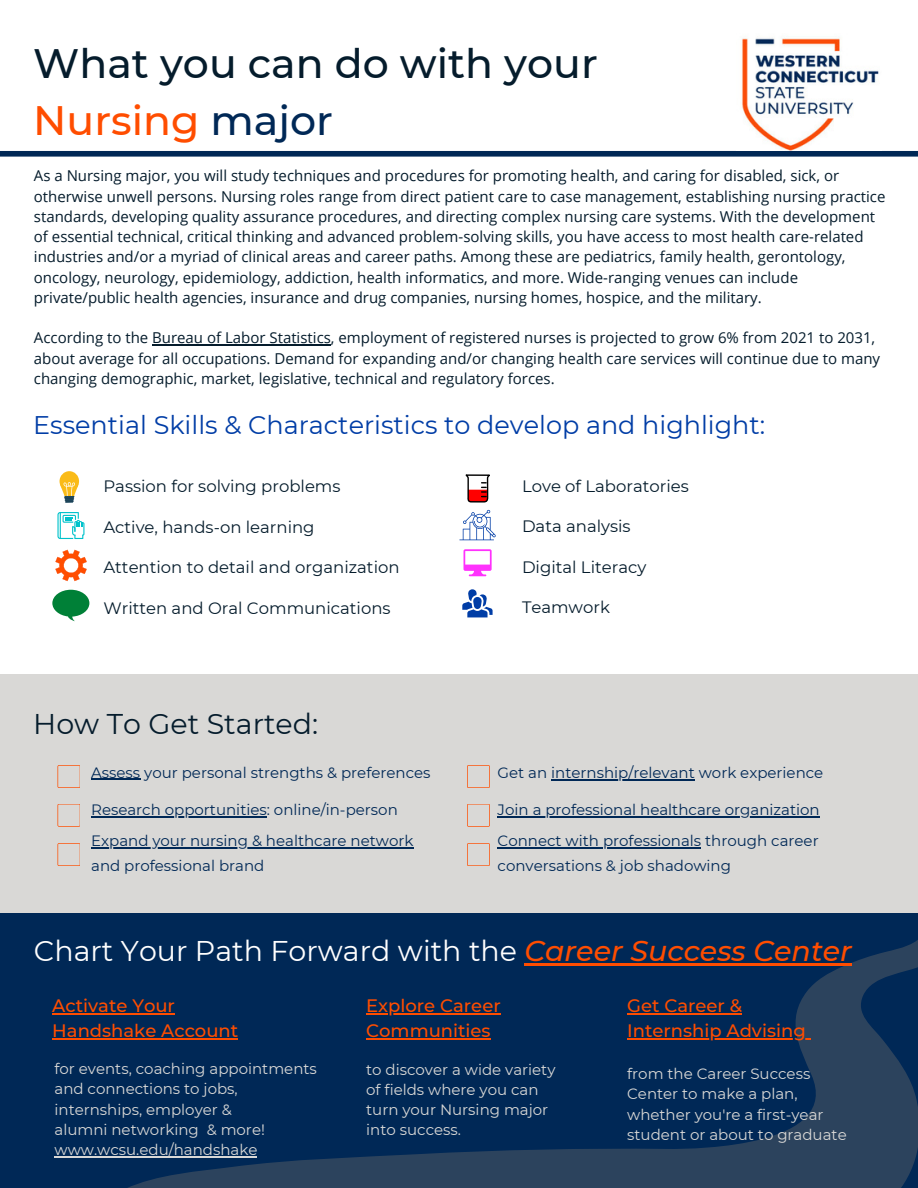
<style>
.page{position:relative;width:918px;height:1188px;background:#fff}
.page>*{position:absolute;margin:0;border:0;box-sizing:border-box;transform-origin:0 0}
.t1{font:500 41.1px/57px "Montserrat";color:#051c2c}
.t2{font:28.5px "Montserrat";color:#fff}
.t3{font:28.5px "Montserrat";color:#051c2c}
.t4{font:25.5px "Montserrat";color:#003da6}
.t5{font:500 18px "Montserrat";color:#ff4d00}
.t6{font:16.5px "Montserrat";color:#051c2c}
.t7{font:15px/20.2px "Open Sans";color:#051c2c}
.t8{font:15px/20.2px "Montserrat";color:#d9d8d6}
.t9{font:15px/24.8px "Montserrat";color:#002856}
.s1{color:#ff4d00}
.s2{color:#002856}
.s3{font-weight:500;font-style:italic;color:#ff4d00}
</style>
<div class="page">
<div style="left:0;top:674px;width:918px;height:277px;background:#d9d8d6"></div>
<div style="left:0;top:913px;width:918px;height:275px;background:#002856"></div>
<svg style="left:52px;top:590px;width:37px;height:31px"></svg>
<svg style="left:55px;top:550px;width:32px;height:31px"></svg>
<svg style="left:464px;top:549px;width:28px;height:27px"></svg>
<svg style="left:462px;top:589px;width:31px;height:28px"></svg>
<div style="left:0;top:151px;width:918px;height:6px;background:#002856"></div>
<svg style="left:117px;top:940px;width:801px;height:248px"></svg>
<svg style="left:57px;top:843px;width:23px;height:23px"></svg>
<svg style="left:57px;top:765px;width:23px;height:23px"></svg>
<svg style="left:57px;top:804px;width:23px;height:23px"></svg>
<svg style="left:467px;top:843px;width:23px;height:23px"></svg>
<svg style="left:467px;top:765px;width:23px;height:23px"></svg>
<svg style="left:467px;top:804px;width:23px;height:23px"></svg>
<svg style="left:465px;top:474px;width:25px;height:29px"></svg>
<svg style="left:57px;top:512px;width:27px;height:27px"></svg>
<svg style="left:459px;top:510px;width:37px;height:30px"></svg>
<hr style="left:152px;top:344px;width:179px;height:2px;background:#051c2c">
<hr style="left:91px;top:779px;width:49px;height:1px;background:#002856">
<hr style="left:91px;top:816px;width:176px;height:1px;background:#002856">
<hr style="left:91px;top:848px;width:322px;height:1px;background:#002856">
<hr style="left:551px;top:779px;width:144px;height:1px;background:#002856">
<hr style="left:498px;top:848px;width:203px;height:1px;background:#002856">
<hr style="left:498px;top:816px;width:322px;height:1px;background:#002856">
<div style="left:60px;top:471px;width:19px;height:20px;background:#fabb18;border-radius:50%"></div>
<svg style="left:59px;top:478px;width:21px;height:25px"></svg>
<hr style="left:525px;top:963px;width:327px;height:2px;background:#ff4d00">
<hr style="left:52px;top:1013px;width:123px;height:1px;background:#ff4d00">
<hr style="left:52px;top:1038px;width:186px;height:1px;background:#ff4d00">
<hr style="left:366px;top:1014px;width:135px;height:1px;background:#ff4d00">
<hr style="left:366px;top:1038px;width:125px;height:1px;background:#ff4d00">
<hr style="left:627px;top:1014px;width:115px;height:1px;background:#ff4d00">
<hr style="left:627px;top:1038px;width:179px;height:1px;background:#ff4d00">
<img style="left:742px;top:37px;width:137px;height:114px">
<hr style="left:55px;top:1156px;width:202px;height:1px;background:#d9d8d6">
<p class="t1" style="left:33px;top:34px;width:566px">What you can do with your<br><span class="s1">Nursing</span> <span class="s2">major</span></p>
<p class="t7" style="left:34px;top:165px;width:853px">As a Nursing major, you will study techniques and procedures for promoting health, and caring for disabled, sick, or otherwise unwell persons. Nursing roles range from direct patient care to case management, establishing nursing practice standards, developing quality assurance procedures, and directing complex nursing care systems. With the development of essential technical, critical thinking and advanced problem-solving skills, you have access to most health care-related industries and/or a myriad of clinical areas and career paths. Among these are pediatrics, family health, gerontology, oncology, neurology, epidemiology, addiction, health informatics, and more. Wide-ranging venues can include private/public health agencies, insurance and drug companies, nursing homes, hospice, and the military.</p>
<p class="t7" style="left:34px;top:327px;width:848px">According to the Bureau of Labor Statistics, employment of registered nurses is projected to grow 6% from 2021 to 2031, about average for all occupations. Demand for expanding and/or changing health care services will continue due to many changing demographic, market, legislative, technical and regulatory forces.</p>
<p class="t4" style="left:33px;top:410px;width:734px">Essential Skills &amp; Characteristics to develop and highlight:</p>
<p class="t6" style="left:103px;top:476px;width:239px">Passion for solving problems</p>
<p class="t6" style="left:103px;top:517px;width:213px">Active, hands-on learning</p>
<p class="t6" style="left:103px;top:557px;width:298px">Attention to detail and organization</p>
<p class="t6" style="left:103px;top:598px;width:289px">Written and Oral Communications</p>
<p class="t3" style="left:33px;top:707px;width:286px">How To Get Started:</p>
<p class="t9" style="left:91px;top:760px;width:341px">Assess your personal strengths &amp; preferences</p>
<p class="t9" style="left:91px;top:797px;width:308px">Research opportunities: online/in-person</p>
<p class="t9" style="left:91px;top:829px;width:324px">Expand your nursing &amp; healthcare network</p>
<p class="t9" style="left:91px;top:853px;width:175px">and professional brand</p>
<p class="t6" style="left:522px;top:476px;width:168px">Love of Laboratories</p>
<p class="t6" style="left:522px;top:516px;width:110px">Data analysis</p>
<p class="t6" style="left:522px;top:557px;width:126px">Digital Literacy</p>
<p class="t6" style="left:522px;top:597px;width:90px">Teamwork</p>
<p class="t9" style="left:498px;top:760px;width:327px">Get an internship/relevant work experience</p>
<p class="t9" style="left:498px;top:797px;width:324px">Join a professional healthcare organization</p>
<p class="t9" style="left:498px;top:829px;width:323px">Connect with professionals through career conversations &amp; job shadowing</p>
<p class="t2" style="left:34px;top:933px;width:820px">Chart Your Path Forward with the <span class="s3">Career Success Center</span></p>
<p class="t5" style="left:52px;top:995px;width:124px">Activate Your</p>
<p class="t5" style="left:52px;top:1019px;width:187px">Handshake Account</p>
<p class="t8" style="left:55px;top:1059px;width:264px">for events, coaching appointments and connections to jobs,</p>
<p class="t8" style="left:55px;top:1099px;width:179px">internships, employer &amp;</p>
<p class="t8" style="left:55px;top:1119px;width:212px">alumni networking &amp; more! www.wcsu.edu/handshake</p>
<p class="t5" style="left:366px;top:995px;width:136px">Explore Career</p>
<p class="t5" style="left:366px;top:1020px;width:126px">Communities</p>
<p class="t8" style="left:366px;top:1059px;width:191px">to discover a wide variety of fields where you can turn your Nursing major into success.</p>
<p class="t5" style="left:627px;top:995px;width:116px">Get Career &amp;</p>
<p class="t5" style="left:627px;top:1020px;width:180px">Internship Advising</p>
<p class="t8" style="left:627px;top:1064px;width:221px">from the Career Success<br>Center to make a plan, whether you're a first-year student or about to graduate</p>
</div>
